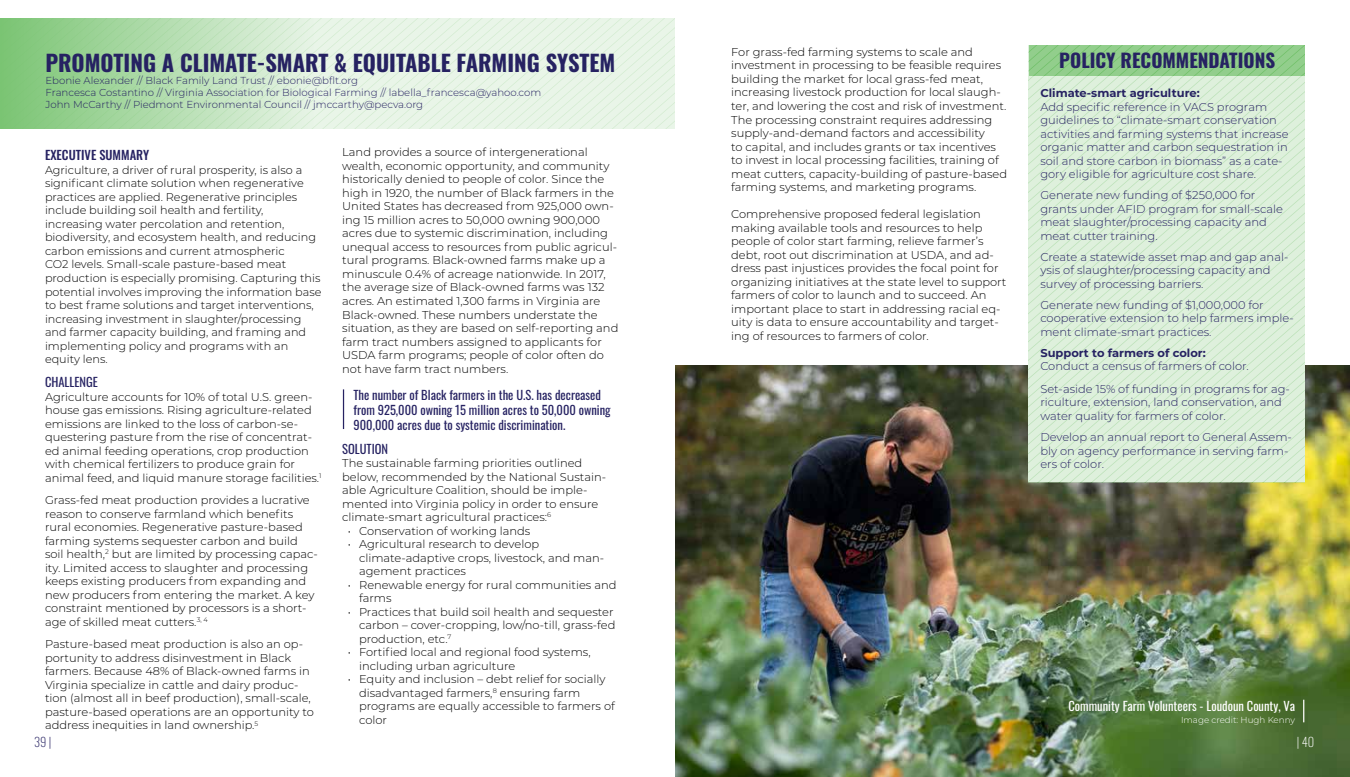
<style>
.page{position:relative;width:1350px;height:777px;background:#fff}
.page>*{position:absolute;margin:0;border:0;box-sizing:border-box;transform-origin:0 0}
.t1{font:700 22.5px "Oswald";color:#262262}
.t2{font:700 18.88px "Oswald";color:#262262}
.t3{font:12.5px/15px "Oswald";color:#262262}
.t4{font:12.5px "Oswald";color:#fff}
.t5{font:500 12.5px "Oswald";color:#262262}
.t6{font:200 12.5px "Oswald";color:#262262}
.t7{font:200 12.5px "Oswald";color:#fff}
.t8{font:300 11.38px/13.5px "Montserrat";color:#000}
.t9{font:300 11.38px/13.5px "Montserrat";color:#262262}
.t10{font:700 11.38px "Montserrat";color:#262262}
.t11{font:300 11.25px/13.5px "Montserrat";color:#000}
.t12{font:300 10.12px/12px "Montserrat";color:#262262}
.t13{font:300 8.75px "Montserrat";color:#fff}
</style>
<div class="page">
<img style="left:675px;top:366px;width:675px;height:410px">
<svg style="left:314px;top:19px;width:361px;height:110px;background:#e6f3e5"></svg>
<div style="left:0;top:18px;width:314px;height:111px;background:linear-gradient(to right,#7ac473,#e5f3e4)"></div>
<svg style="left:1029px;top:51px;width:276px;height:431px;background:#d5ecd3"></svg>
<hr style="left:343px;top:389px;width:1px;height:40px;background:#262262">
<svg style="left:1303px;top:699px;width:1px;height:23px"></svg>
<h1 class="t1" style="left:45px;top:51px;width:572px">PROMOTING A CLIMATE-SMART &amp; EQUITABLE FARMING SYSTEM</h1>
<p class="t12" style="left:45px;top:74px;width:497px">Ebonie Alexander // Black Family Land Trust // ebonie@bflt.org<br>Francesca Costantino // Virginia Association for Biological Farming // labella_francesca@yahoo.com<br>John McCarthy // Piedmont Environmental Council // jmccarthy@pecva.org</p>
<p class="t5" style="left:45px;top:149px;width:106px">EXECUTIVE SUMMARY</p>
<p class="t11" style="left:45px;top:163px;width:278px">Agriculture, a driver of rural prosperity, is also a significant climate solution when regenerative practices are applied. Regenerative principles include building soil health and fertility, increasing water percolation and retention, biodiversity, and ecosystem health, and reducing carbon emissions and current atmospheric<br>CO2 levels. Small-scale pasture-based meat production is especially promising. Capturing this potential involves improving the information base to best frame solutions and target interventions, increasing investment in slaughter/processing and farmer capacity building, and framing and implementing policy and programs with an equity lens.</p>
<p class="t3" style="left:45px;top:373px;width:54px">CHALLENGE</p>
<p class="t8" style="left:45px;top:389px;width:278px">Agriculture accounts for 10% of total U.S. green&shy;house gas emissions. Rising agriculture-related emissions are linked to the loss of carbon-se&shy;questering pasture from the rise of concentrat&shy;ed animal feeding operations, crop production with chemical fertilizers to produce grain for animal feed, and liquid manure storage facilities.<sup>1</sup></p>
<p class="t8" style="left:45px;top:493px;width:274px">Grass-fed meat production provides a lucrative reason to conserve farmland which benefits rural economies. Regenerative pasture-based farming systems sequester carbon and build soil health,<sup>2</sup> but are limited by processing capac&shy;ity. Limited access to slaughter and processing keeps existing producers from expanding and new producers from entering the market. A key constraint mentioned by processors is a short&shy;age of skilled meat cutters.<sup>3,</sup> <sup>4</sup></p>
<p class="t8" style="left:45px;top:637px;width:270px">Pasture-based meat production is also an op&shy;portunity to address disinvestment in Black farmers. Because 48% of Black-owned farms in Virginia specialize in cattle and dairy produc&shy;tion (almost all in beef production), small-scale, pasture-based operations are an opportunity to address inequities in land ownership.<sup>5</sup></p>
<p class="t6" style="left:34px;top:730px;width:19px">39 |</p>
<p class="t8" style="left:342px;top:145px;width:278px">Land provides a source of intergenerational wealth, economic opportunity, and community historically denied to people of color. Since the high in 1920, the number of Black farmers in the United States has decreased from 925,000 own&shy;ing 15 million acres to 50,000 owning 900,000 acres due to systemic discrimination, including unequal access to resources from public agricul&shy;tural programs. Black-owned farms make up a minuscule 0.4% of acreage nationwide. In 2017, the average size of Black-owned farms was 132 acres. An estimated 1,300 farms in Virginia are Black-owned. These numbers understate the situation, as they are based on self-reporting and farm tract numbers assigned to applicants for USDA farm programs; people of color often do not have farm tract numbers.</p>
<p class="t3" style="left:353px;top:385px;width:259px">The number of Black farmers in the U.S. has decreased from 925,000 owning 15 million acres to 50,000 owning<br>900,000 acres due to systemic discrimination.</p>
<p class="t3" style="left:342px;top:439px;width:47px">SOLUTION</p>
<p class="t8" style="left:342px;top:456px;width:265px">The sustainable farming priorities outlined below, recommended by the National Sustain&shy;able Agriculture Coalition, should be imple&shy;mented into Virginia policy in order to ensure climate-smart agricultural practices:<sup>6</sup></p>
<p class="t8" style="left:348px;top:523px;width:184px">• Conservation of working lands</p>
<p class="t8" style="left:359px;top:537px;width:247px;text-indent:-11px">• Agricultural research to develop climate-adaptive crops, livestock, and man&shy;agement practices</p>
<p class="t8" style="left:359px;top:577px;width:259px;text-indent:-11px">• Renewable energy for rural communities and farms</p>
<p class="t8" style="left:359px;top:604px;width:258px;text-indent:-11px">• Practices that build soil health and sequester carbon – cover-cropping, low/no-till, grass-fed production, etc.<sup>7</sup></p>
<p class="t8" style="left:359px;top:645px;width:233px;text-indent:-11px">• Fortified local and regional food systems, including urban agriculture</p>
<p class="t8" style="left:359px;top:672px;width:257px;text-indent:-11px">• Equity and inclusion – debt relief for socially disadvantaged farmers,<sup>8</sup> ensuring farm programs are equally accessible to farmers of color</p>
<p class="t8" style="left:731px;top:45px;width:277px">For grass-fed farming systems to scale and investment in processing to be feasible requires building the market for local grass-fed meat, increasing livestock production for local slaugh&shy;ter, and lowering the cost and risk of investment.<br>The processing constraint requires addressing supply-and-demand factors and accessibility<br>to capital, and includes grants or tax incentives to invest in local processing facilities, training of meat cutters, capacity-building of pasture-based farming systems, and marketing programs.</p>
<p class="t8" style="left:731px;top:207px;width:277px">Comprehensive proposed federal legislation making available tools and resources to help people of color start farming, relieve farmer’s debt, root out discrimination at USDA, and ad&shy;dress past injustices provides the focal point for organizing initiatives at the state level to support farmers of color to launch and to succeed. An important place to start in addressing racial eq&shy;uity is data to ensure accountability and target&shy;ing of resources to farmers of color.</p>
<h2 class="t2" style="left:1059px;top:50px;width:217px">POLICY RECOMMENDATIONS</h2>
<p class="t10" style="left:1040px;top:85px;width:161px">Climate-smart agriculture:</p>
<p class="t9" style="left:1040px;top:99px;width:250px">Add specific reference in VACS program guidelines to “climate-smart conservation activities and farming systems that increase organic matter and carbon sequestration in soil and store carbon in biomass” as a cate&shy;gory eligible for agriculture cost share.</p>
<p class="t9" style="left:1040px;top:188px;width:244px">Generate new funding of $250,000 for grants under AFID program for small-scale meat slaughter/processing capacity and meat cutter training.</p>
<p class="t9" style="left:1040px;top:249px;width:249px">Create a statewide asset map and gap anal&shy;ysis of slaughter/processing capacity and survey of processing barriers.</p>
<p class="t9" style="left:1040px;top:297px;width:255px">Generate new funding of $1,000,000 for cooperative extension to help farmers imple&shy;ment climate-smart practices.</p>
<p class="t10" style="left:1040px;top:344px;width:167px">Support to farmers of color:</p>
<p class="t9" style="left:1040px;top:354px;width:251px;line-height:22.5px">Conduct a census of farmers of color.<br>Set-aside 15% of funding in programs for ag-</p>
<p class="t9" style="left:1040px;top:395px;width:243px">riculture, extension, land conservation, and water quality for farmers of color.</p>
<p class="t9" style="left:1040px;top:429px;width:253px">Develop an annual report to General Assem&shy;bly on agency performance in serving farm&shy;ers of color.</p>
<p class="t4" style="left:1068px;top:694px;width:228px">Community Farm Volunteers - Loudoun County, Va</p>
<p class="t13" style="left:1181px;top:714px;width:116px">Image credit: Hugh Kenny</p>
<p class="t7" style="left:1297px;top:730px;width:19px">| 40</p>
</div>
